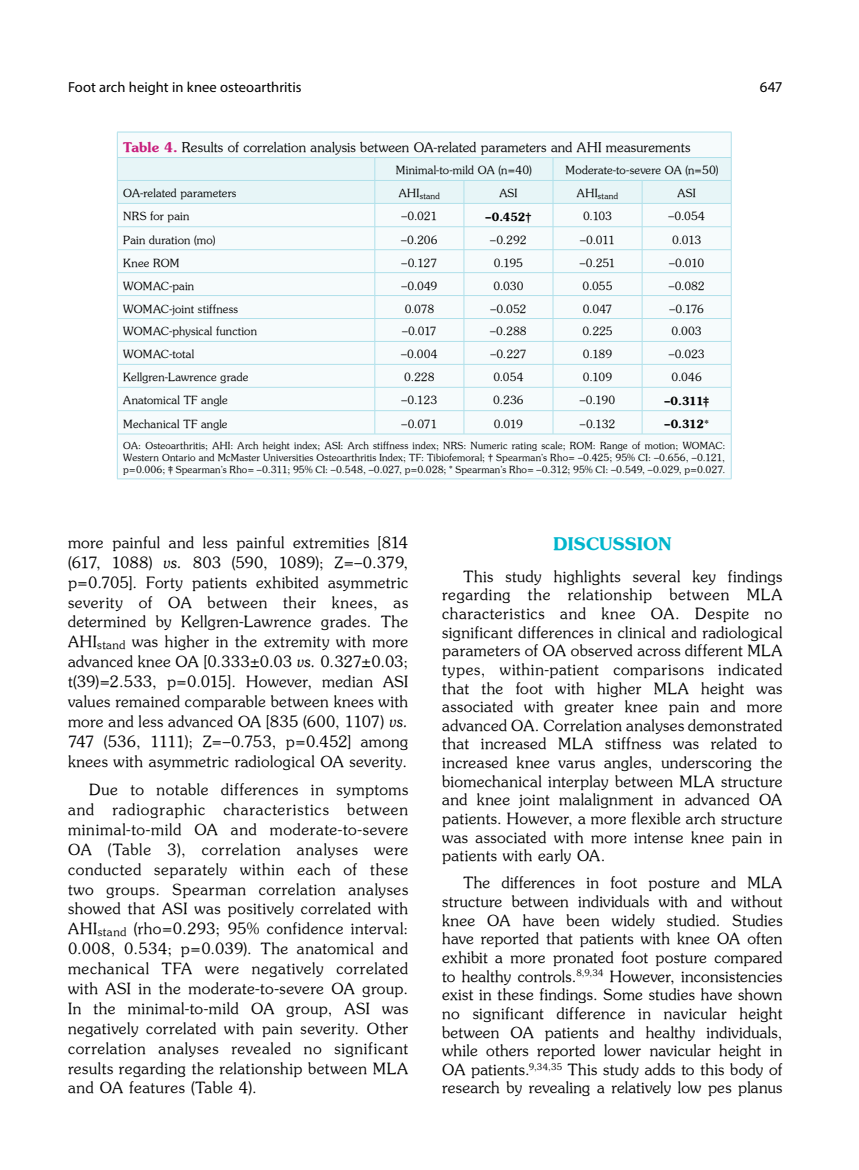
<style>
.page{position:relative;width:859px;height:1170px;background:#fff}
.page>*{position:absolute;margin:0;border:0;box-sizing:border-box;transform-origin:0 0}
.t1{font:17.4px "Souvenir Turk B";letter-spacing:.015em;color:#00b5cc}
.t2{font:15.45px/20px "Souvenir Turk";letter-spacing:.025em;color:#000;text-align:justify}
.t3{font:15px "Myriad Pro";color:#000}
.t4{font:14.55px "Myriad Pro";color:#000}
.t5{font:13.35px "Souvenir Turk";letter-spacing:.01em;color:#000}
.t6{font:11.25px "Souvenir Turk";letter-spacing:.01em;color:#000}
.t7{font:11.25px "Souvenir Turk B";letter-spacing:-.04em;color:#000}
.t8{font:9.75px/11.7px "Souvenir Turk";letter-spacing:.015em;color:#000;text-align:justify}
.t9{font:8.4px "Souvenir Turk";letter-spacing:.025em;color:#000}
.s1{font-family:"Souvenir Turk B";color:#c81e7c}
.s2{font-family:"Souvenir Turk I"}
</style>
<div class="page">
<div style="left:117px;top:132px;width:614px;height:347px;background:#f6fbfc"></div>
<svg style="left:117px;top:132px;width:615px;height:302px"></svg>
<hr style="left:117px;top:433px;width:258px;height:1px;background:#b0e0ea">
<hr style="left:117px;top:434px;width:1px;height:44px;background:#b0e0ea">
<hr style="left:375px;top:433px;width:89px;height:1px;background:#b0e0ea">
<hr style="left:464px;top:433px;width:89px;height:1px;background:#b0e0ea">
<hr style="left:553px;top:433px;width:89px;height:1px;background:#b0e0ea">
<hr style="left:642px;top:433px;width:89px;height:1px;background:#b0e0ea">
<hr style="left:731px;top:434px;width:1px;height:44px;background:#b0e0ea">
<hr style="left:117px;top:478px;width:258px;height:1px;background:#b0e0ea">
<hr style="left:375px;top:478px;width:89px;height:1px;background:#b0e0ea">
<hr style="left:464px;top:478px;width:89px;height:1px;background:#b0e0ea">
<hr style="left:553px;top:478px;width:89px;height:1px;background:#b0e0ea">
<hr style="left:642px;top:478px;width:89px;height:1px;background:#b0e0ea">
<p class="t4" style="left:68px;top:78px;width:235px">Foot arch height in knee osteoarthritis</p>
<p class="t3" style="left:760px;top:78px;width:24px">647</p>
<p class="t5" style="left:123px;top:138px;width:568px"><span class="s1">Table 4.</span> Results of correlation analysis between OA-related parameters and AHI measurements</p>
<p class="t6" style="left:396px;top:163px;width:138px">Minimal-to-mild OA (n=40)</p>
<p class="t6" style="left:566px;top:163px;width:154px">Moderate-to-severe OA (n=50)</p>
<p class="t6" style="left:123px;top:186px;width:115px">OA-related parameters</p>
<p class="t9" style="left:399px;top:190px;width:43px"><sup>AHI</sup>stand</p>
<p class="t6" style="left:499px;top:186px;width:20px">ASI</p>
<p class="t9" style="left:577px;top:190px;width:43px"><sup>AHI</sup>stand</p>
<p class="t6" style="left:678px;top:186px;width:20px">ASI</p>
<p class="t6" style="left:123px;top:209px;width:68px">NRS for pain</p>
<p class="t6" style="left:402px;top:209px;width:37px">–0.021</p>
<p class="t7" style="left:486px;top:209px;width:47px">–0.452†</p>
<p class="t6" style="left:583px;top:209px;width:30px">0.103</p>
<p class="t6" style="left:668px;top:209px;width:38px">–0.054</p>
<p class="t6" style="left:123px;top:233px;width:94px">Pain duration (mo)</p>
<p class="t6" style="left:401px;top:233px;width:38px">–0.206</p>
<p class="t6" style="left:490px;top:233px;width:38px">–0.292</p>
<p class="t6" style="left:580px;top:233px;width:36px">–0.011</p>
<p class="t6" style="left:672px;top:233px;width:31px">0.013</p>
<p class="t6" style="left:123px;top:256px;width:58px">Knee ROM</p>
<p class="t6" style="left:402px;top:256px;width:37px">–0.127</p>
<p class="t6" style="left:494px;top:256px;width:31px">0.195</p>
<p class="t6" style="left:580px;top:256px;width:37px">–0.251</p>
<p class="t6" style="left:669px;top:256px;width:36px">–0.010</p>
<p class="t6" style="left:123px;top:278px;width:72px">WOMAC-pain</p>
<p class="t6" style="left:401px;top:278px;width:37px">–0.049</p>
<p class="t6" style="left:493px;top:278px;width:31px">0.030</p>
<p class="t6" style="left:582px;top:278px;width:32px">0.055</p>
<p class="t6" style="left:669px;top:278px;width:37px">–0.082</p>
<p class="t6" style="left:123px;top:301px;width:116px">WOMAC-joint stiffness</p>
<p class="t6" style="left:405px;top:301px;width:31px">0.078</p>
<p class="t6" style="left:491px;top:301px;width:37px">–0.052</p>
<p class="t6" style="left:583px;top:301px;width:31px">0.047</p>
<p class="t6" style="left:669px;top:301px;width:36px">–0.176</p>
<p class="t6" style="left:123px;top:324px;width:135px">WOMAC-physical function</p>
<p class="t6" style="left:402px;top:324px;width:36px">–0.017</p>
<p class="t6" style="left:490px;top:324px;width:38px">–0.288</p>
<p class="t6" style="left:582px;top:324px;width:32px">0.225</p>
<p class="t6" style="left:672px;top:324px;width:32px">0.003</p>
<p class="t6" style="left:123px;top:347px;width:72px">WOMAC-total</p>
<p class="t6" style="left:401px;top:347px;width:38px">–0.004</p>
<p class="t6" style="left:490px;top:347px;width:38px">–0.227</p>
<p class="t6" style="left:583px;top:347px;width:31px">0.189</p>
<p class="t6" style="left:669px;top:347px;width:37px">–0.023</p>
<p class="t6" style="left:123px;top:370px;width:127px">Kellgren-Lawrence grade</p>
<p class="t6" style="left:404px;top:370px;width:32px">0.228</p>
<p class="t6" style="left:493px;top:370px;width:32px">0.054</p>
<p class="t6" style="left:583px;top:370px;width:31px">0.109</p>
<p class="t6" style="left:671px;top:370px;width:32px">0.046</p>
<p class="t6" style="left:123px;top:393px;width:106px">Anatomical TF angle</p>
<p class="t6" style="left:402px;top:393px;width:37px">–0.123</p>
<p class="t6" style="left:493px;top:393px;width:32px">0.236</p>
<p class="t6" style="left:580px;top:393px;width:37px">–0.190</p>
<p class="t7" style="left:664px;top:393px;width:46px">–0.311‡</p>
<p class="t6" style="left:123px;top:416px;width:106px">Mechanical TF angle</p>
<p class="t6" style="left:402px;top:416px;width:37px">–0.071</p>
<p class="t6" style="left:494px;top:416px;width:30px">0.019</p>
<p class="t6" style="left:580px;top:416px;width:37px">–0.132</p>
<p class="t7" style="left:664px;top:416px;width:46px">–0.312*</p>
<p class="t8" style="left:123px;top:440px;width:603px">OA: Osteoarthritis; AHI: Arch height index; ASI: Arch stiffness index; NRS: Numeric rating scale; ROM: Range of motion; WOMAC:<br>Western Ontario and McMaster Universities Osteoarthritis Index; TF: Tibiofemoral; † Spearman’s Rho= –0.425; 95% CI: –0.656, –0.121, p=0.006; ‡ Spearman’s Rho= –0.311; 95% CI: –0.548, –0.027, p=0.028; * Spearman’s Rho= –0.312; 95% CI: –0.549, –0.029, p=0.027.</p>
<p class="t2" style="left:68px;top:532px;width:342px">more painful and less painful extremities [814 (617, 1088) <span class="s2">vs.</span> 803 (590, 1089); Z=–0.379, p=0.705]. Forty patients exhibited asymmetric severity of OA between their knees, as determined by Kellgren-Lawrence grades. The AHI<sub>stand</sub> was higher in the extremity with more advanced knee OA [0.333±0.03 <span class="s2">vs.</span> 0.327±0.03; t(39)=2.533, p=0.015]. However, median ASI values remained comparable between knees with more and less advanced OA [835 (600, 1107) <span class="s2">vs.<br></span>747 (536, 1111); Z=–0.753, p=0.452] among knees with asymmetric radiological OA severity.</p>
<p class="t2" style="left:68px;top:779px;width:342px;text-indent:21px">Due to notable differences in symptoms and radiographic characteristics between minimal-to-mild OA and moderate-to-severe OA (Table 3), correlation analyses were conducted separately within each of these two groups. Spearman correlation analyses showed that ASI was positively correlated with AHI<sub>stand</sub> (rho=0.293; 95% confidence interval:<br>0.008, 0.534; p=0.039). The anatomical and mechanical TFA were negatively correlated with ASI in the moderate-to-severe OA group.<br>In the minimal-to-mild OA group, ASI was negatively correlated with pain severity. Other correlation analyses revealed no significant results regarding the relationship between MLA and OA features (Table 4).</p>
<p class="t1" style="left:553px;top:533px;width:119px">DISCUSSION</p>
<p class="t2" style="left:442px;top:566px;width:342px;line-height:18.6px;text-indent:21px">This study highlights several key findings regarding the relationship between MLA characteristics and knee OA. Despite no significant differences in clinical and radiological parameters of OA observed across different MLA types, within-patient comparisons indicated that the foot with higher MLA height was associated with greater knee pain and more advanced OA. Correlation analyses demonstrated that increased MLA stiffness was related to increased knee varus angles, underscoring the biomechanical interplay between MLA structure and knee joint malalignment in advanced OA patients. However, a more flexible arch structure was associated with more intense knee pain in patients with early OA.</p>
<p class="t2" style="left:442px;top:873px;width:342px;line-height:18.6px;text-indent:21px">The differences in foot posture and MLA structure between individuals with and without knee OA have been widely studied. Studies have reported that patients with knee OA often exhibit a more pronated foot posture compared to healthy controls.<sup>8,9,34</sup> However, inconsistencies exist in these findings. Some studies have shown no significant difference in navicular height between OA patients and healthy individuals, while others reported lower navicular height in OA patients.<sup>9,34,35</sup> This study adds to this body of research by revealing a relatively low pes planus</p>
</div>
